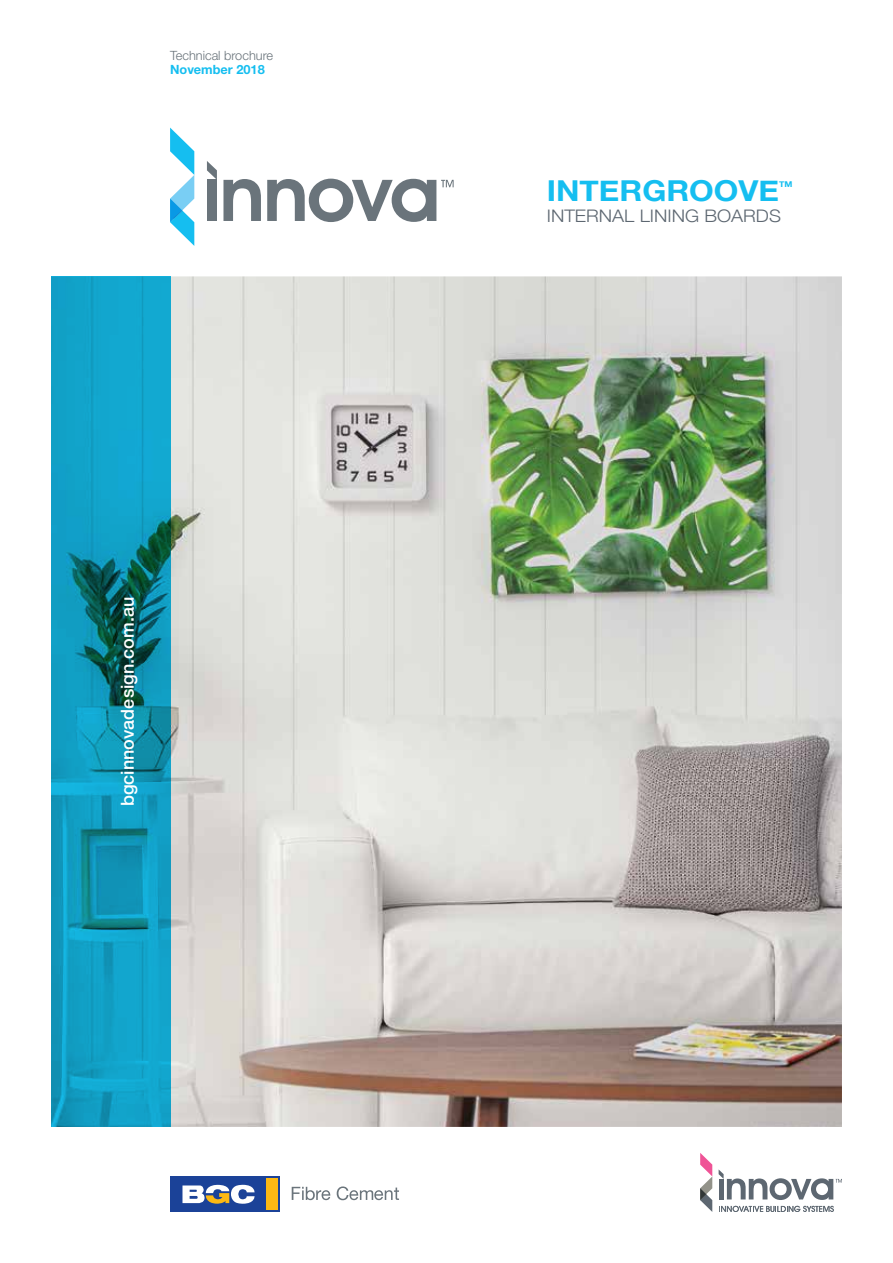
<style>
.page{position:relative;width:893px;height:1263px;background:#fff}
.page>*{position:absolute;margin:0;border:0;box-sizing:border-box;transform-origin:0 0}
.t1{font:700 28.8px "Helvetica Neue";color:#15bef0;scale:1.1 1}
.t2{font:500 18px "Helvetica Neue LT Std";color:#fff}
.t3{font:300 17.25px "Helvetica Neue";color:#5d6771;scale:1.1 1}
.t4{font:300 12.75px "Helvetica Neue LT Std";color:#6a747b}
.t5{font:700 12.75px "Helvetica Neue LT Std";color:#15bef0}
.t6{font:700 7.95px "Helvetica Neue";color:#15bef0;scale:1.1 1}
</style>
<div class="page">
<img style="left:171px;top:276px;width:671px;height:851px">
<svg style="left:51px;top:276px;width:120px;height:851px;background:#1098b9"></svg>
<div style="left:170px;top:1176px;width:110px;height:36px;background:#1b4298"></div>
<div style="left:266px;top:1178px;width:12px;height:32px;background:#fdb913"></div>
<svg style="left:182px;top:1184px;width:73px;height:20px"></svg>
<svg style="left:292px;top:1187px;width:38px;height:13px"></svg>
<svg style="left:337px;top:1186px;width:62px;height:14px"></svg>
<svg style="left:700px;top:1153px;width:12px;height:59px"></svg>
<svg style="left:719px;top:1170px;width:123px;height:30px"></svg>
<svg style="left:719px;top:1206px;width:115px;height:6px"></svg>
<svg style="left:207px;top:161px;width:10px;height:19px"></svg>
<div style="left:207px;top:180px;width:10px;height:41px;background:#6a747b"></div>
<svg style="left:223px;top:179px;width:38px;height:42px"></svg>
<svg style="left:267px;top:179px;width:187px;height:43px"></svg>
<svg style="left:170px;top:128px;width:24px;height:118px"></svg>
<p class="t4" style="left:170px;top:48px;width:105px">Technical brochure</p>
<p class="t5" style="left:170px;top:61px;width:96px">November 2018</p>
<p class="t2" style="left:117px;top:806px;width:211px;rotate:-90deg">bgcinnovadesign.com.au</p>
<h1 class="t1" style="left:547px;top:168px;width:213px">INTERGROOVE</h1>
<p class="t6" style="left:779px;top:178px;width:14px">TM</p>
<p class="t3" style="left:547px;top:202px;width:214px">INTERNAL LINING BOARDS</p>
</div>
